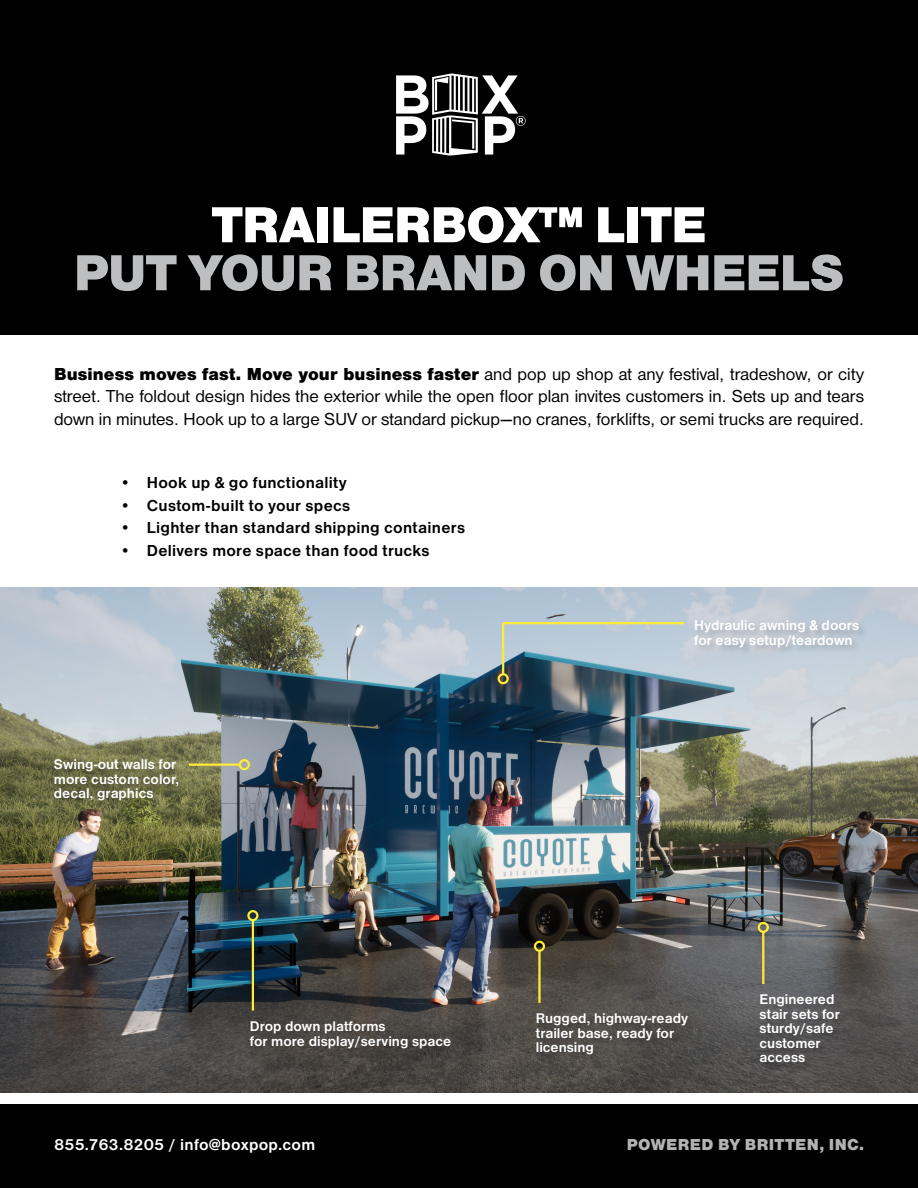
<style>
.page{position:relative;width:918px;height:1188px;background:#fff}
.page>*{position:absolute;margin:0;border:0;box-sizing:border-box;transform-origin:0 0}
.t1{font:900 52.5px "Nimbus San D";letter-spacing:-.02em;color:#bcbec0}
.t2{font:900 52.5px "Nimbus San D";letter-spacing:-.02em;color:#fff}
.Body_Text_9_5{font:18px/22.5px "Nimbus San D";color:#000;text-align:justify}
.t3{font:700 16.5px "Nimbus San D";letter-spacing:.015em;color:#000}
.t4{font:700 16.5px "Nimbus San D";letter-spacing:.005em;color:#fff}
.t5{font:900 16.5px "Nimbus San D";letter-spacing:.02em;color:#b3b3b3}
.t6{font:700 14.55px "Nimbus San D";color:#fff}
.s1{font-weight:900}
</style>
<div class="page">
<div style="left:0;top:1104px;width:918px;height:84px;background:#000"></div>
<div style="left:0;top:0;width:918px;height:335px;background:#000"></div>
<svg style="left:396px;top:73px;width:130px;height:83px"></svg>
<img style="left:0;top:588px;width:918px;height:505px">
<div style="left:760px;top:994px;width:89px;height:78px;background:#231f20;opacity:.39"></div>
<hr style="left:762px;top:932px;width:2px;height:52px;background:#ffeb38">
<div style="left:758px;top:922px;width:11px;height:11px;border:2px solid #ffeb38;border-radius:50%"></div>
<div style="left:536px;top:1013px;width:161px;height:51px;background:#231f20;opacity:.39"></div>
<hr style="left:538px;top:951px;width:3px;height:52px;background:#ffeb38">
<div style="left:534px;top:941px;width:11px;height:11px;border:2px solid #ffeb38;border-radius:50%"></div>
<div style="left:245px;top:1017px;width:212px;height:39px;background:#231f20;opacity:.34"></div>
<hr style="left:252px;top:920px;width:2px;height:91px;background:#ffeb38">
<div style="left:247px;top:910px;width:11px;height:11px;border:2px solid #ffeb38;border-radius:50%"></div>
<div style="left:50px;top:759px;width:133px;height:51px;background:#231f20;opacity:.42"></div>
<hr style="left:189px;top:764px;width:51px;height:2px;background:#ffeb38">
<div style="left:239px;top:759px;width:11px;height:11px;border:2px solid #ffeb38;border-radius:50%"></div>
<div style="left:695px;top:620px;width:173px;height:37px;background:#231f20;opacity:.2"></div>
<svg style="left:501px;top:621px;width:185px;height:55px;background:#a5b7bc"></svg>
<div style="left:498px;top:673px;width:11px;height:11px;border:2px solid #ffeb38;border-radius:50%"></div>
<p class="t2" style="left:211px;top:194px;width:497px">TRAILERBOX™ LITE</p>
<p class="t1" style="left:74px;top:242px;width:772px">PUT YOUR BRAND ON WHEELS</p>
<p class="Body_Text_9_5" style="left:54px;top:363px;width:812px"><span class="s1">Business moves fast. Move your business faster</span> and pop up shop at any festival, tradeshow, or city street. The foldout design hides the exterior while the open floor plan invites customers in. Sets up and tears down in minutes. Hook up to a large SUV or standard pickup—no cranes, forklifts, or semi trucks are required.</p>
<p class="t3" style="left:120px;top:474px;width:228px">• Hook up &amp; go functionality</p>
<p class="t3" style="left:120px;top:496px;width:232px">• Custom-built to your specs</p>
<p class="t3" style="left:120px;top:519px;width:347px">• Lighter than standard shipping containers</p>
<p class="t3" style="left:120px;top:541px;width:311px">• Delivers more space than food trucks</p>
<p class="t6" style="left:54px;top:756px;width:124px">Swing-out walls for</p>
<p class="t6" style="left:54px;top:771px;width:127px">more custom color,</p>
<p class="t6" style="left:54px;top:785px;width:101px">decal, graphics</p>
<p class="t6" style="left:694px;top:617px;width:166px">Hydraulic awning &amp; doors</p>
<p class="t6" style="left:694px;top:632px;width:160px">for easy setup/teardown</p>
<p class="t6" style="left:250px;top:1018px;width:137px">Drop down platforms</p>
<p class="t6" style="left:250px;top:1033px;width:203px">for more display/serving space</p>
<p class="t6" style="left:536px;top:1010px;width:154px">Rugged, highway-ready</p>
<p class="t6" style="left:536px;top:1025px;width:140px">trailer base, ready for</p>
<p class="t6" style="left:536px;top:1039px;width:60px">licensing</p>
<p class="t6" style="left:760px;top:991px;width:76px">Engineered</p>
<p class="t6" style="left:760px;top:1006px;width:82px">stair sets for</p>
<p class="t6" style="left:760px;top:1020px;width:75px">sturdy/safe</p>
<p class="t6" style="left:760px;top:1035px;width:63px">customer</p>
<p class="t6" style="left:760px;top:1049px;width:47px">access</p>
<p class="t4" style="left:54px;top:1136px;width:263px">855.763.8205 / info@boxpop.com</p>
<p class="t5" style="left:627px;top:1135px;width:239px">POWERED BY BRITTEN, INC.</p>
</div>
